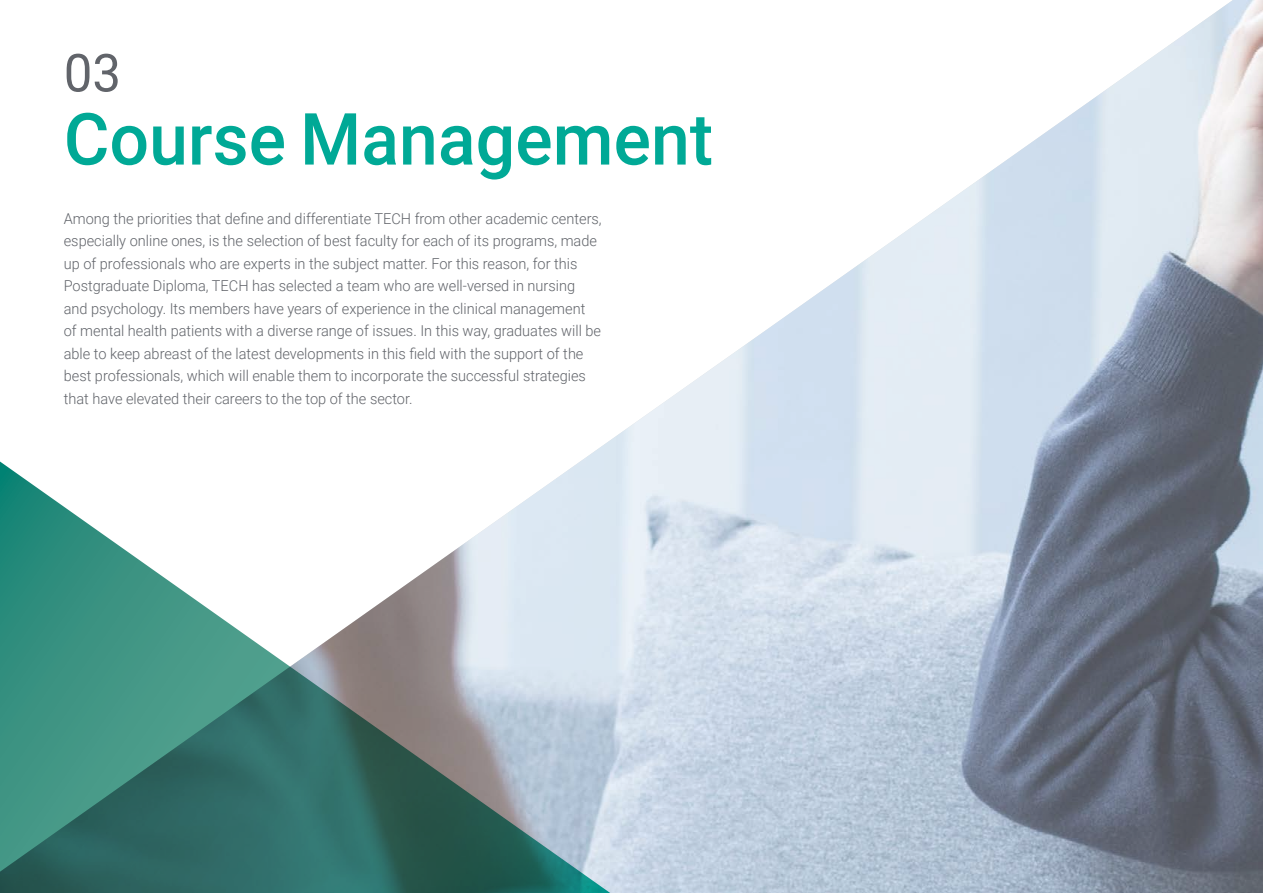
<style>
.page{position:relative;width:1263px;height:893px;background:#fff}
.page>*{position:absolute;margin:0;border:0;box-sizing:border-box;transform-origin:0 0}
.t1{font:500 72px "Roboto";color:#00a996}
.t2{font:52.5px "Roboto";color:#61646a}
.t3{font:300 15px/22.5px "Roboto";color:#61646a}
</style>
<div class="page">
<img style="left:602px;top:0;width:661px;height:893px">
<svg style="left:0;top:446px;width:640px;height:447px"></svg>
<h2 class="t2" style="left:64px;top:36px;width:59px">03</h2>
<h1 class="t1" style="left:64px;top:89px;width:651px">Course Management</h1>
<p class="t3" style="left:64px;top:207px;width:539px">Among the priorities that define and differentiate TECH from other academic centers, especially online ones, is the selection of best faculty for each of its programs, made up of professionals who are experts in the subject matter. For this reason, for this Postgraduate Diploma, TECH has selected a team who are well-versed in nursing and psychology. Its members have years of experience in the clinical management of mental health patients with a diverse range of issues. In this way, graduates will be able to keep abreast of the latest developments in this field with the support of the best professionals, which will enable them to incorporate the successful strategies that have elevated their careers to the top of the sector.</p>
</div>
